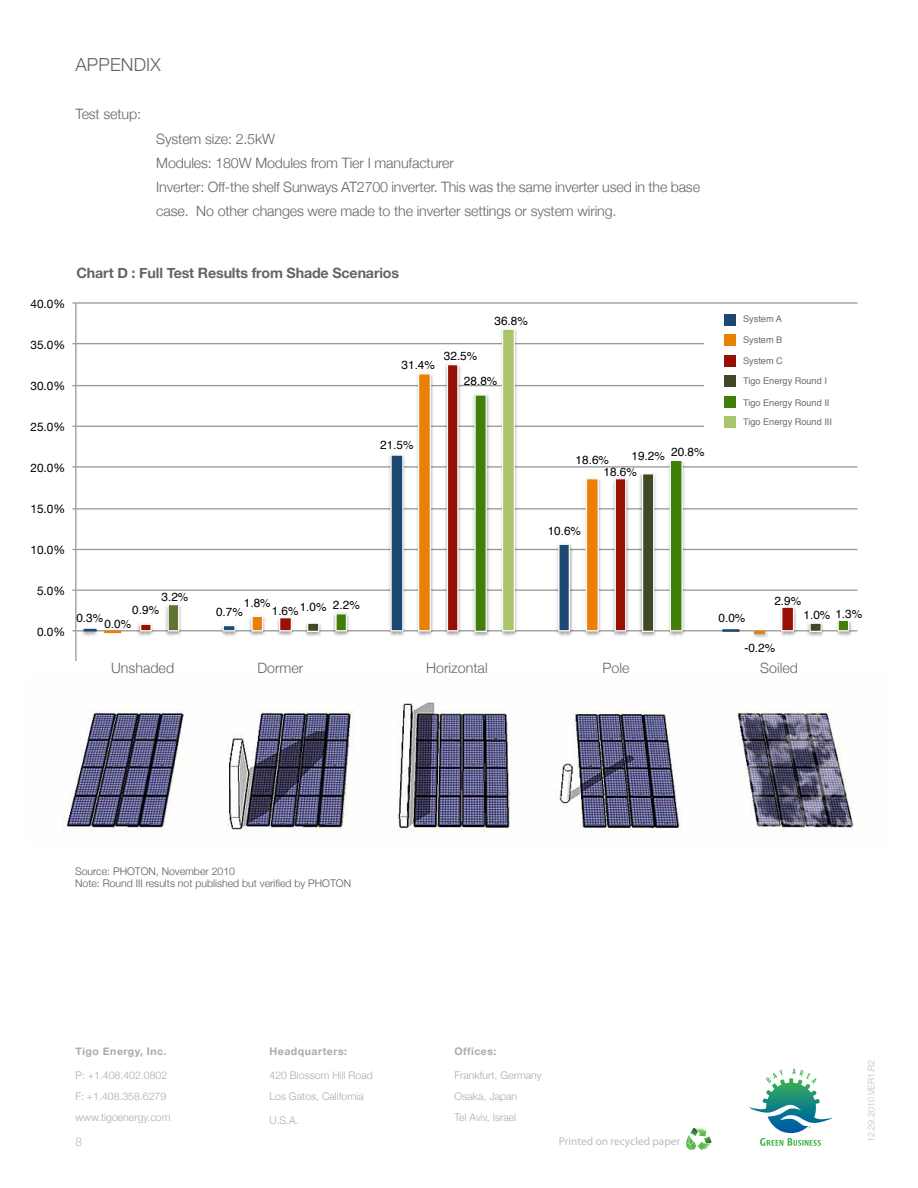
<style>
.page{position:relative;width:918px;height:1188px;background:#fff}
.page>*{position:absolute;margin:0;border:0;box-sizing:border-box;transform-origin:0 0}
.t1{font:300 18px "Helvetica Neue";letter-spacing:.01em;color:#636466}
.t2{font:300 14.25px/24px "Helvetica Neue";letter-spacing:-.01em;color:#636466}
.t3{font:700 14.25px "Helvetica Neue";letter-spacing:-.01em;color:#636466}
.t4{font:300 12px "Helvetica Neue";color:#babcbe}
.t5{font:11.85px/25.2px "Helvetica";color:#000}
.t6{font:11.85px "Helvetica Neue";color:#000}
.t7{font:11.4px "Myriad Pro";color:#babcbe}
.t8{font:300 10.5px/21px "Helvetica Neue";color:#a8aaad}
.t9{font:300 10.5px/12px "Helvetica Neue";color:#58595b;text-align:center}
.t10{font:700 10.5px "Helvetica Neue";letter-spacing:.05em;color:#a8aaad}
.t11{font:9.15px/19.8px "Helvetica";color:#6c6c6c}
.t12{font:300 9px "Helvetica Neue";color:#babcbe}
</style>
<div class="page">
<img style="left:62px;top:702px;width:792px;height:130px">
<hr style="left:76px;top:672px;width:781px;height:1px;background:#989898">
<svg style="left:72px;top:302px;width:786px;height:358px"></svg>
<hr style="left:722px;top:629px;width:17px;height:3px;background:#1d4871">
<svg style="left:104px;top:631px;width:17px;height:2px"></svg>
<svg style="left:749px;top:1069px;width:84px;height:77px"></svg>
<svg style="left:686px;top:1128px;width:26px;height:23px"></svg>
<p class="t1" style="left:75px;top:54px;width:87px">Appendix</p>
<p class="t2" style="left:75px;top:102px;width:67px">Test setup:</p>
<p class="t2" style="left:156px;top:127px;width:545px">System size: 2.5kW<br>Modules: 180W Modules from Tier I manufacturer<br>Inverter: Off-the shelf Sunways AT2700 inverter. This was the same inverter used in the base case. No other changes were made to the inverter settings or system wiring.</p>
<p class="t6" style="left:31px;top:296px;width:36px">40.0%</p>
<p class="t6" style="left:31px;top:337px;width:36px">35.0%</p>
<p class="t6" style="left:31px;top:379px;width:36px">30.0%</p>
<p class="t3" style="left:77px;top:264px;width:324px">Chart D : Full Test Results from Shade Scenarios</p>
<p class="t5" style="left:494px;top:309px;width:35px">36.8%</p>
<p class="t5" style="left:402px;top:353px;width:35px">31.4%</p>
<p class="t5" style="left:464px;top:344px;width:35px;text-indent:-20px">32.5%<br>28.8%</p>
<p class="t6" style="left:31px;top:420px;width:36px">25.0%</p>
<p class="t6" style="left:31px;top:461px;width:36px">20.0%</p>
<p class="t5" style="left:380px;top:433px;width:35px">21.5%</p>
<p class="t6" style="left:31px;top:502px;width:36px">15.0%</p>
<p class="t6" style="left:31px;top:543px;width:36px">10.0%</p>
<p class="t5" style="left:631px;top:442px;width:75px">19.2% 20.8%</p>
<p class="t5" style="left:604px;top:454px;width:35px;line-height:11.9px;text-indent:-28px">18.6%<br>18.6%</p>
<p class="t5" style="left:548px;top:518px;width:35px">10.6%</p>
<p class="t11" style="left:743px;top:309px;width:40px">System A</p>
<p class="t11" style="left:743px;top:330px;width:41px">System B</p>
<p class="t11" style="left:743px;top:351px;width:85px">System C<br>Tigo Energy Round I</p>
<p class="t11" style="left:743px;top:393px;width:90px">Tigo Energy Round II<br>Tigo Energy Round III</p>
<p class="t6" style="left:37px;top:584px;width:30px">5.0%</p>
<p class="t6" style="left:37px;top:625px;width:30px">0.0%</p>
<p class="t5" style="left:161px;top:584px;width:28px">3.2%</p>
<p class="t5" style="left:132px;top:598px;width:28px">0.9%</p>
<p class="t5" style="left:76px;top:606px;width:28px">0.3%</p>
<p class="t5" style="left:104px;top:612px;width:28px">0.0%</p>
<p class="t5" style="left:244px;top:591px;width:28px">1.8%</p>
<p class="t5" style="left:272px;top:595px;width:90px">1.6%1.0% 2.2%</p>
<p class="t5" style="left:216px;top:600px;width:28px">0.7%</p>
<p class="t5" style="left:774px;top:588px;width:28px">2.9%</p>
<p class="t5" style="left:719px;top:605px;width:28px">0.0%</p>
<p class="t5" style="left:744px;top:636px;width:32px">-0.2%</p>
<p class="t5" style="left:804px;top:602px;width:60px">1.0% 1.3%</p>
<p class="t2" style="left:111px;top:656px;width:65px">Unshaded</p>
<p class="t2" style="left:257px;top:656px;width:47px">Dormer</p>
<p class="t2" style="left:426px;top:656px;width:63px">Horizontal</p>
<p class="t2" style="left:603px;top:656px;width:28px">Pole</p>
<p class="t2" style="left:760px;top:656px;width:39px">Soiled</p>
<p class="t9" style="left:75px;top:865px;width:53px">Source: PHOTON</p>
<p class="t9" style="left:75px;top:865px;width:248px">, November 2010<br>Note: Round III results not published but verified by PHOTON</p>
<p class="t10" style="left:75px;top:1045px;width:93px">Tigo Energy, Inc.</p>
<p class="t8" style="left:75px;top:1065px;width:96px">P: +1.408.402.0802<br>F: +1.408.358.6279 www.tigoenergy.com</p>
<p class="t4" style="left:75px;top:1134px;width:8px">8</p>
<p class="t10" style="left:270px;top:1045px;width:79px">Headquarters:</p>
<p class="t8" style="left:270px;top:1065px;width:105px">420 Blossom Hill Road<br>Los Gatos, California</p>
<p class="t8" style="left:270px;top:1110px;width:31px">U.S.A.</p>
<p class="t10" style="left:455px;top:1045px;width:43px">Offices:</p>
<p class="t8" style="left:455px;top:1065px;width:89px">Frankfurt, Germany<br>Osaka, Japan<br>Tel Aviv, Israel</p>
<p class="t7" style="left:559px;top:1135px;width:123px">Printed on recycled paper</p>
<p class="t12" style="left:866px;top:1142px;width:84px;rotate:-90deg">12.29.2010.VER1.R2</p>
</div>
